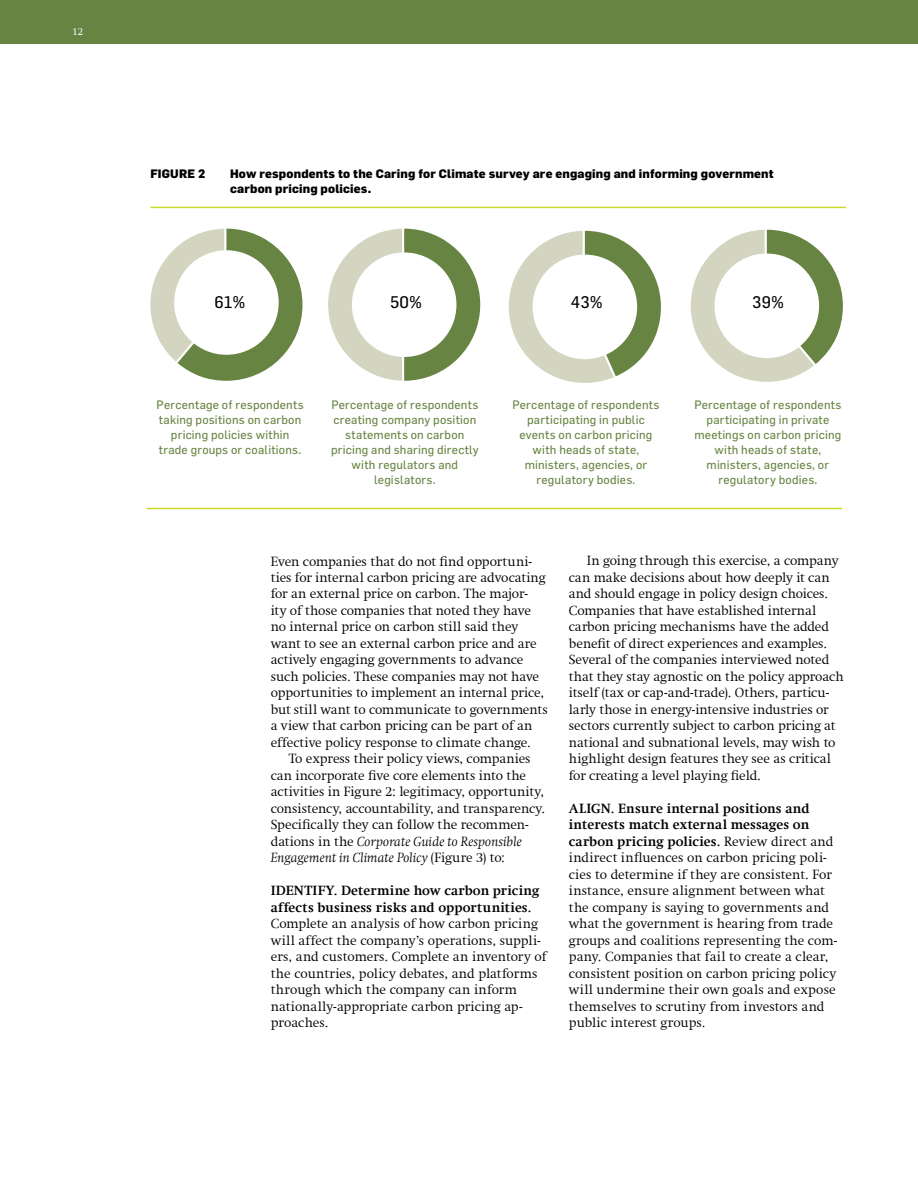
<style>
.page{position:relative;width:918px;height:1188px;background:#fff}
.page>*{position:absolute;margin:0;border:0;box-sizing:border-box;transform-origin:0 0}
.t1{font:16.5px "Flama";letter-spacing:.005em;color:#000}
.t2{font:300 13.5px/16.5px "Swift Com";color:#000}
.t3{font:700 13.5px/16.5px "Swift Com";letter-spacing:.01em;color:#000}
.t4{font:12px/15px "Flama";letter-spacing:.02em;color:#678442;text-align:center}
.t5{font:800 12px/15px "Flama";letter-spacing:.015em;color:#000}
.t6{font:300 10.5px "Swift Com";color:#fff}
.s1{font-style:italic}
.s2{font-weight:700}
</style>
<div class="page">
<div style="left:0;top:0;width:918px;height:43px;background:#678442"></div>
<svg style="left:150px;top:228px;width:153px;height:153px"></svg>
<div style="left:174px;top:250px;width:105px;height:105px;background:#fff;border-radius:50%"></div>
<svg style="left:328px;top:228px;width:153px;height:153px"></svg>
<div style="left:352px;top:252px;width:104px;height:105px;background:#fff;border-radius:50%"></div>
<svg style="left:508px;top:230px;width:153px;height:153px"></svg>
<div style="left:533px;top:255px;width:104px;height:104px;background:#fff;border-radius:50%"></div>
<svg style="left:690px;top:229px;width:153px;height:153px"></svg>
<div style="left:715px;top:254px;width:104px;height:104px;background:#fff;border-radius:50%"></div>
<hr style="left:147px;top:508px;width:695px;height:1px;background:#cbdb2a">
<hr style="left:150px;top:207px;width:696px;height:1px;background:#cbdb2a">
<p class="t6" style="left:72px;top:25px;width:13px">12</p>
<p class="t5" style="left:150px;top:166px;width:9px">Figure</p>
<p class="t5" style="left:198px;top:166px;width:9px">2</p>
<p class="t5" style="left:230px;top:166px;width:545px">How respondents to the Caring for Climate survey are engaging and informing government carbon pricing policies.</p>
<p class="t1" style="left:215px;top:292px;width:32px">61%</p>
<p class="t1" style="left:390px;top:292px;width:33px">50%</p>
<p class="t1" style="left:571px;top:292px;width:33px">43%</p>
<p class="t1" style="left:752px;top:292px;width:33px">39%</p>
<p class="t4" style="left:157px;top:397px;width:149px">Percentage of respondents taking positions on carbon pricing policies within trade groups or coalitions.</p>
<p class="t4" style="left:331px;top:397px;width:149px">Percentage of respondents creating company position statements on carbon pricing and sharing directly with regulators and legislators.</p>
<p class="t4" style="left:512px;top:397px;width:149px">Percentage of respondents participating in public events on carbon pricing with heads of state, ministers, agencies, or regulatory bodies.</p>
<p class="t4" style="left:694px;top:397px;width:149px">Percentage of respondents participating in private meetings on carbon pricing with heads of state, ministers, agencies, or regulatory bodies.</p>
<p class="t2" style="left:271px;top:553px;width:279px">Even companies that do not find opportuni&shy;ties for internal carbon pricing are advocating for an external price on carbon. The major-<br>ity of those companies that noted they have no internal price on carbon still said they want to see an external carbon price and are actively engaging governments to advance such policies. These companies may not have opportunities to implement an internal price, but still want to communicate to governments a view that carbon pricing can be part of an effective policy response to climate change.</p>
<p class="t2" style="left:271px;top:751px;width:276px;text-indent:18px">To express their policy views, companies can incorporate five core elements into the activities in Figure 2: legitimacy, opportunity, consistency, accountability, and transparency.<br>Specifically they can follow the recommen&shy;dations in the <span class="s1">Corporate Guide to Responsible Engagement in Climate Policy</span> (Figure 3) to:</p>
<p class="t3" style="left:271px;top:883px;width:15px">Identi</p>
<p class="t3" style="left:271px;top:883px;width:270px;text-indent:47px">fy. Determine how carbon pricing affects business risks and opportunities.</p>
<p class="t2" style="left:271px;top:916px;width:277px">Complete an analysis of how carbon pricing will affect the company’s operations, suppli&shy;ers, and customers. Complete an inventory of the countries, policy debates, and platforms through which the company can inform nationally-appropriate carbon pricing ap&shy;proaches.</p>
<p class="t2" style="left:569px;top:553px;width:276px;text-indent:18px">In going through this exercise, a company can make decisions about how deeply it can and should engage in policy design choices.<br>Companies that have established internal carbon pricing mechanisms have the added benefit of direct experiences and examples.<br>Several of the companies interviewed noted that they stay agnostic on the policy approach itself (tax or cap-and-trade). Others, particu&shy;larly those in energy-intensive industries or sectors currently subject to carbon pricing at national and subnational levels, may wish to highlight design features they see as critical for creating a level playing field.</p>
<p class="t2" style="left:569px;top:800px;width:270px"><span class="s2">Align. Ensure internal positions and interests match external messages on carbon pricing policies.</span> Review direct and indirect influences on carbon pricing poli&shy;cies to determine if they are consistent. For instance, ensure alignment between what the company is saying to governments and what the government is hearing from trade groups and coalitions representing the com&shy;pany. Companies that fail to create a clear, consistent position on carbon pricing policy will undermine their own goals and expose themselves to scrutiny from investors and public interest groups.</p>
</div>
